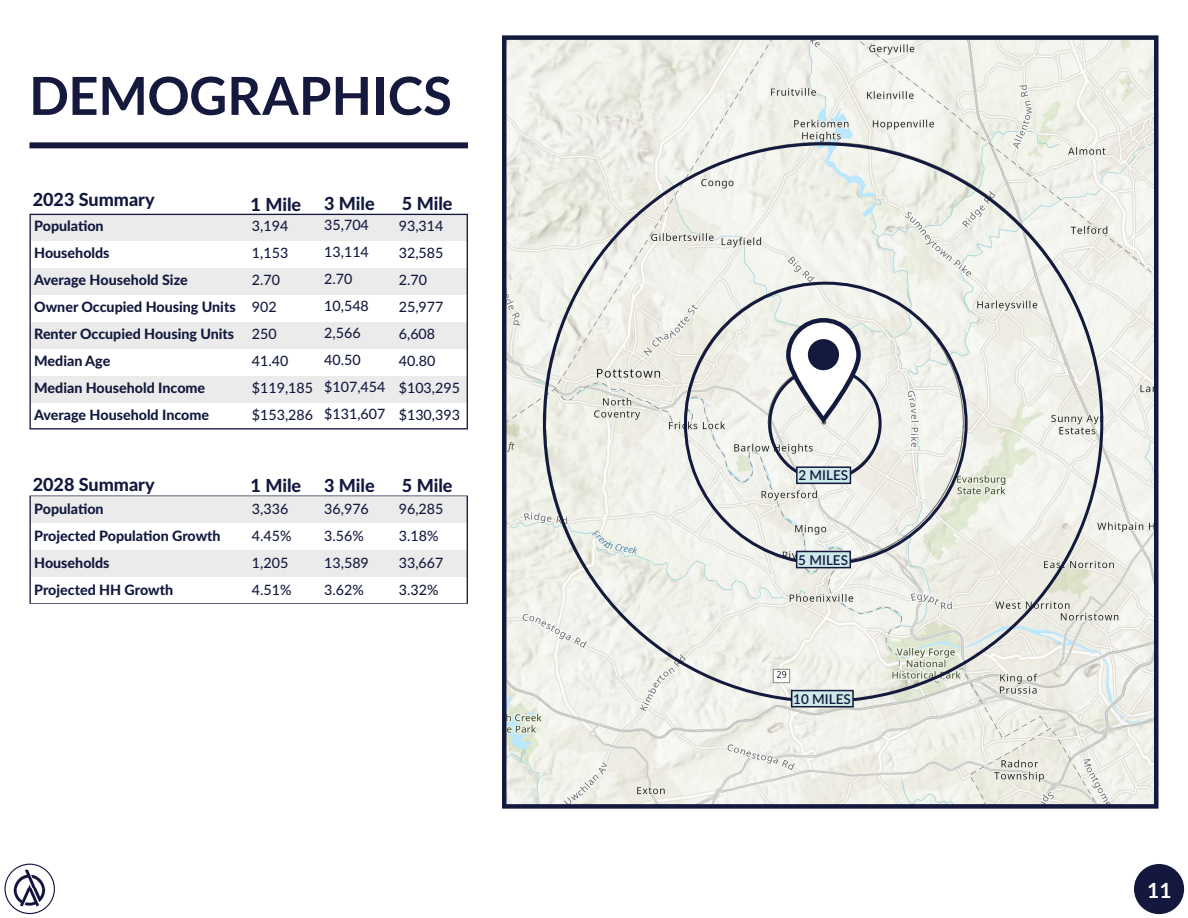
<style>
.page{position:relative;width:1188px;height:918px;background:#fff}
.page>*{position:absolute;margin:0;border:0;box-sizing:border-box;transform-origin:0 0}
.t1{font:700 52.5px "Lato";color:#15193e}
.t2{font:700 21px "Lato";color:#fff}
.t3{font:800 18px "Lato";color:#13193e}
.t4{font:800 14.25px/27px "Lato";color:#13193e}
.t5{font:500 14.25px/27px "Lato";color:#13193e}
.t6{font:600 13.5px "Lato";color:#15193e}
</style>
<div class="page">
<img style="left:507px;top:40px;width:647px;height:764px">
<div style="left:502px;top:35px;width:657px;height:774px;border:4px solid #14193e"></div>
<div style="left:29px;top:142px;width:439px;height:6px;background:#15193e"></div>
<div style="left:1134px;top:864px;width:50px;height:50px;background:#14183e;border-radius:50%"></div>
<svg style="left:4px;top:864px;width:51px;height:50px"></svg>
<img style="left:10px;top:869px;width:39px;height:39px">
<svg style="left:29px;top:214px;width:439px;height:216px;fill:#ebebeb"></svg>
<svg style="left:29px;top:496px;width:439px;height:108px;fill:#ebebeb"></svg>
<svg style="left:788px;top:320px;width:71px;height:100px"></svg>
<div style="left:786px;top:318px;width:75px;height:104px;border:4px solid #141a3d;border-radius:35px"></div>
<div style="left:808px;top:339px;width:31px;height:31px;background:#141a3d;border-radius:50%"></div>
<div style="left:796px;top:466px;width:55px;height:18px;background:#cdeae9;border:2px solid #15193e"></div>
<div style="left:796px;top:551px;width:55px;height:17px;background:#cdeae9;border:2px solid #15193e"></div>
<div style="left:791px;top:690px;width:63px;height:17px;background:#cdeae9;border:2px solid #15193e"></div>
<h1 class="t1" style="left:29px;top:66px;width:424px">DEMOGRAPHICS</h1>
<p class="t3" style="left:33px;top:186px;width:123px">2023 Summary</p>
<p class="t4" style="left:34px;top:211px;width:203px">Population<br>Households<br>Average Household Size<br>Owner Occupied Housing Units<br>Renter Occupied Housing Units<br>Median Age<br>Median Household Income<br>Average Household Income</p>
<p class="t3" style="left:251px;top:191px;width:52px">1 Mile</p>
<p class="t5" style="left:252px;top:211px;width:63px">3,194<br>1,153<br>2.70<br>902<br>250<br>41.40 $119,185 $153,286</p>
<p class="t3" style="left:324px;top:190px;width:52px">3 Mile</p>
<p class="t5" style="left:324px;top:211px;width:63px">35,704<br>13,114<br>2.70<br>10,548<br>2,566<br>40.50 $107,454 $131,607</p>
<p class="t3" style="left:402px;top:190px;width:52px">5 Mile</p>
<p class="t5" style="left:399px;top:211px;width:63px">93,314<br>32,585<br>2.70<br>25,977<br>6,608<br>40.80 $103,295 $130,393</p>
<p class="t3" style="left:33px;top:471px;width:123px">2028 Summary</p>
<p class="t3" style="left:402px;top:472px;width:52px">5 Mile</p>
<p class="t3" style="left:251px;top:472px;width:52px">1 Mile</p>
<p class="t3" style="left:324px;top:472px;width:52px">3 Mile</p>
<p class="t4" style="left:34px;top:495px;width:188px">Population<br>Projected Population Growth<br>Households<br>Projected HH Growth</p>
<p class="t5" style="left:252px;top:495px;width:41px">3,336<br>4.45%<br>1,205<br>4.51%</p>
<p class="t5" style="left:324px;top:495px;width:46px">36,976<br>3.56%<br>13,589<br>3.62%</p>
<p class="t5" style="left:399px;top:495px;width:46px">96,285<br>3.18%<br>33,667<br>3.32%</p>
<p class="t6" style="left:798px;top:466px;width:51px">2 MILES</p>
<p class="t6" style="left:798px;top:550px;width:51px">5 MILES</p>
<p class="t6" style="left:793px;top:689px;width:59px">10 MILES</p>
<h2 class="t2" style="left:1147px;top:878px;width:26px">11</h2>
</div>
